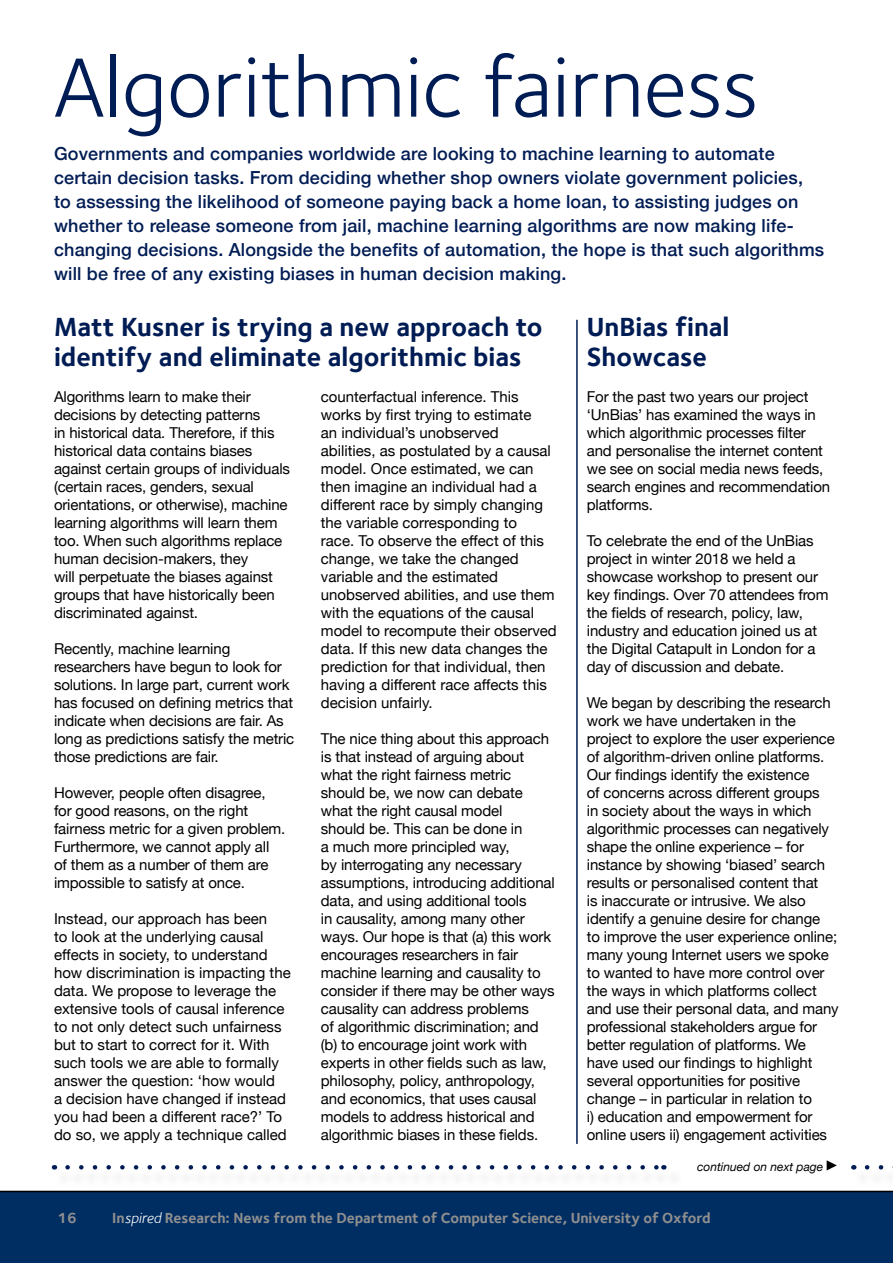
<style>
.page{position:relative;width:893px;height:1263px;background:#fff}
.page>*{position:absolute;margin:0;border:0;box-sizing:border-box;transform-origin:0 0}
.t1{font:87px "Foundry Sterling";color:#001c54}
.t2{font:700 27px/30px "Foundry Sterling";color:#001c54}
.t3{font:500 18px/24px "Helvetica Neue";letter-spacing:.01em;color:#001c54}
.t4{font:15px/18px "Helvetica Neue";letter-spacing:-.01em;color:#000}
.t5{font:700 15px "Foundry Sterling";letter-spacing:-.005em;color:#8f8f8f}
.t6{font:italic 12px "Helvetica Neue";color:#000}
.s1{font-weight:400;font-style:italic;color:#fff}
</style>
<div class="page">
<div style="left:0;top:1191px;width:893px;height:72px;background:#002d62"></div>
<hr style="left:576px;top:320px;width:2px;height:824px;background:#001c54">
<svg style="left:827px;top:1160px;width:10px;height:10px"></svg>
<svg style="left:68px;top:1165px;width:589px;height:4px"></svg>
<svg style="left:867px;top:1165px;width:26px;height:4px"></svg>
<h1 class="t1" style="left:54px;top:37px;width:706px">Algorithmic fairness</h1>
<p class="t3" style="left:54px;top:140px;width:772px">Governments and companies worldwide are looking to machine learning to automate certain decision tasks. From deciding whether shop owners violate government policies, to assessing the likelihood of someone paying back a home loan, to assisting judges on whether to release someone from jail, machine learning algorithms are now making life&shy;changing decisions. Alongside the benefits of automation, the hope is that such algorithms will be free of any existing biases in human decision making.</p>
<h2 class="t2" style="left:54px;top:312px;width:490px">Matt Kusner is trying a new approach to identify and eliminate algorithmic bias</h2>
<h2 class="t2" style="left:587px;top:312px;width:144px">UnBias final<br>Showcase</h2>
<p class="t4" style="left:54px;top:389px;width:238px">Algorithms learn to make their decisions by detecting patterns<br>in historical data. Therefore, if this historical data contains biases against certain groups of individuals (certain races, genders, sexual orientations, or otherwise), machine learning algorithms will learn them too. When such algorithms replace human decision-makers, they<br>will perpetuate the biases against groups that have historically been discriminated against.</p>
<p class="t4" style="left:54px;top:641px;width:242px">Recently, machine learning researchers have begun to look for solutions. In large part, current work has focused on defining metrics that indicate when decisions are fair. As long as predictions satisfy the metric those predictions are fair.</p>
<p class="t4" style="left:54px;top:785px;width:233px">However, people often disagree, for good reasons, on the right fairness metric for a given problem.<br>Furthermore, we cannot apply all of them as a number of them are impossible to satisfy at once.</p>
<p class="t4" style="left:54px;top:911px;width:238px">Instead, our approach has been<br>to look at the underlying causal effects in society, to understand how discrimination is impacting the data. We propose to leverage the extensive tools of causal inference to not only detect such unfairness but to start to correct for it. With such tools we are able to formally answer the question: ‘how would<br>a decision have changed if instead you had been a different race?’ To do so, we apply a technique called</p>
<p class="t4" style="left:321px;top:389px;width:237px">counterfactual inference. This works by first trying to estimate<br>an individual’s unobserved abilities, as postulated by a causal model. Once estimated, we can then imagine an individual had a different race by simply changing the variable corresponding to<br>race. To observe the effect of this change, we take the changed variable and the estimated unobserved abilities, and use them with the equations of the causal model to recompute their observed data. If this new data changes the prediction for that individual, then having a different race affects this decision unfairly.</p>
<p class="t4" style="left:321px;top:731px;width:235px">The nice thing about this approach is that instead of arguing about what the right fairness metric should be, we now can debate what the right causal model<br>should be. This can be done in<br>a much more principled way,<br>by interrogating any necessary assumptions, introducing additional data, and using additional tools<br>in causality, among many other ways. Our hope is that (a) this work encourages researchers in fair machine learning and causality to consider if there may be other ways causality can address problems<br>of algorithmic discrimination; and (b) to encourage joint work with experts in other fields such as law, philosophy, policy, anthropology, and economics, that uses causal models to address historical and algorithmic biases in these fields.</p>
<p class="t4" style="left:587px;top:389px;width:245px">For the past two years our project ‘UnBias’ has examined the ways in which algorithmic processes filter and personalise the internet content we see on social media news feeds, search engines and recommendation platforms.</p>
<p class="t4" style="left:587px;top:533px;width:243px">To celebrate the end of the UnBias project in winter 2018 we held a showcase workshop to present our key findings. Over 70 attendees from the fields of research, policy, law, industry and education joined us at the Digital Catapult in London for a day of discussion and debate.</p>
<p class="t4" style="left:587px;top:695px;width:253px">We began by describing the research work we have undertaken in the project to explore the user experience of algorithm-driven online platforms.<br>Our findings identify the existence<br>of concerns across different groups<br>in society about the ways in which algorithmic processes can negatively shape the online experience – for instance by showing ‘biased’ search results or personalised content that<br>is inaccurate or intrusive. We also identify a genuine desire for change<br>to improve the user experience online; many young Internet users we spoke to wanted to have more control over the ways in which platforms collect and use their personal data, and many professional stakeholders argue for better regulation of platforms. We have used our findings to highlight several opportunities for positive change – in particular in relation to<br>i) education and empowerment for online users ii) engagement activities</p>
<p class="t6" style="left:697px;top:1157px;width:128px">continued on next page</p>
<p class="t5" style="left:57px;top:1209px;width:21px">16</p>
<p class="t5" style="left:112px;top:1209px;width:600px">In<span class="s1">spired</span> Research: News from the Department of Computer Science, University of Oxford</p>
</div>
